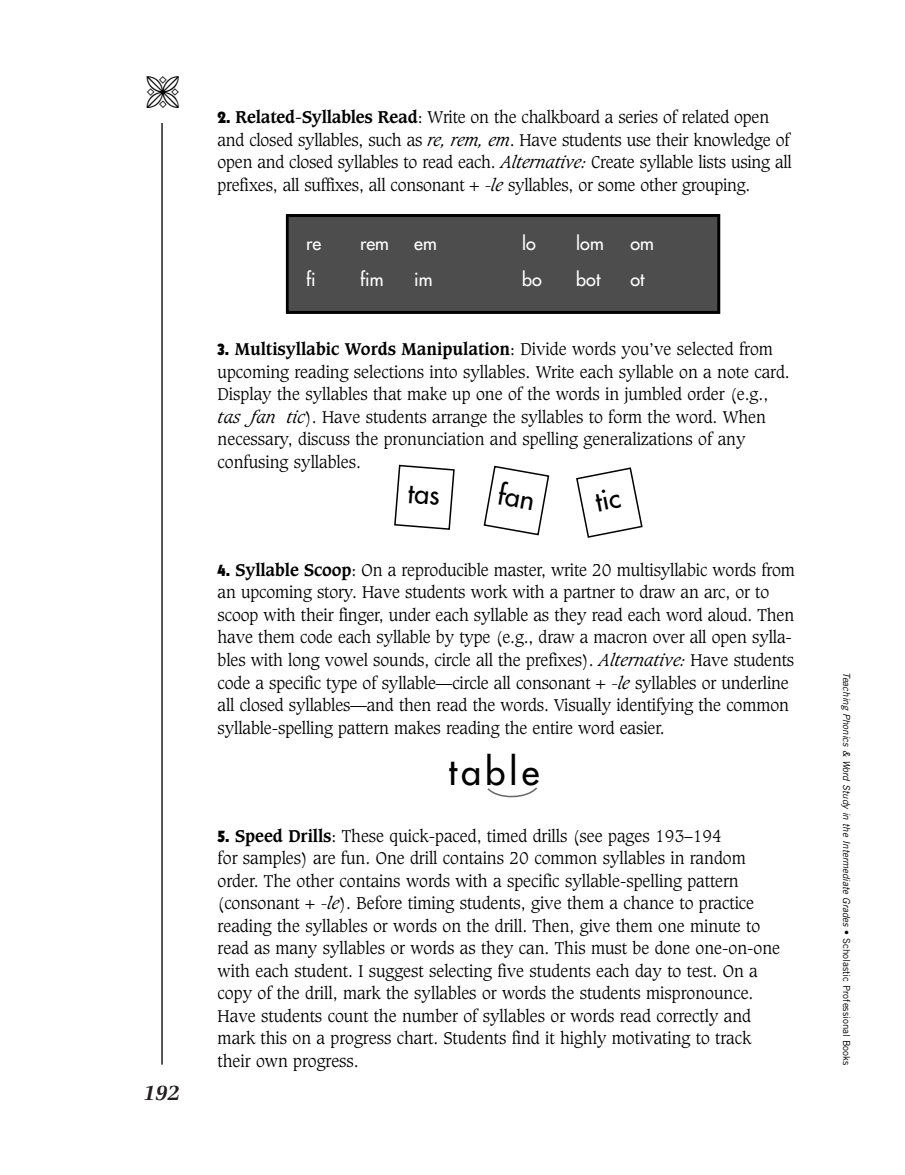
<style>
.page{position:relative;width:905px;height:1175px;background:#fff}
.page>*{position:absolute;margin:0;border:0;box-sizing:border-box;transform-origin:0 0}
.t1{font:36px "Futura";letter-spacing:.115em;color:#000}
.t2{font:italic 700 22.5px "Veljovic";color:#231f20}
.t3{font:18px "Futura";color:#fff}
.t4{font:300 16.5px/22.5px "Caxton";color:#000}
.t5{font:italic 9.75px "Trade Gothic";color:#000}
.s1{font-family:"Kabel";font-weight:900}
.s2{font-weight:700}
.s3{font-style:italic}
.s4{font-style:normal}
</style>
<div class="page">
<hr style="left:161px;top:106px;width:2px;height:958px;background:#231f20">
<div style="left:140px;top:72px;width:46px;height:51px;background:#fff"></div>
<svg style="left:487px;top:787px;width:50px;height:11px"></svg>
<div style="left:289px;top:217px;width:428px;height:94px;background:#4d4d4d"></div>
<div style="left:286px;top:214px;width:434px;height:100px;border:3px solid #000"></div>
<svg style="left:394px;top:464px;width:61px;height:66px"></svg>
<svg style="left:483px;top:465px;width:67px;height:71px"></svg>
<svg style="left:576px;top:467px;width:67px;height:71px"></svg>
<h2 class="t2" style="left:143px;top:1084px;width:38px">192</h2>
<p class="t4" style="left:217px;top:107px;width:575px"><span class="s1">2.</span> <span class="s2">Related-Syllables Read</span>: Write on the chalkboard a series of related open and closed syllables, such as <span class="s3">re, rem, em</span>. Have students use their knowledge of open and closed syllables to read each. <span class="s3">Alternative:</span> Create syllable lists using all prefixes, all suffixes, all consonant + <span class="s3">-le</span> syllables, or some other grouping.</p>
<p class="t3" style="left:306px;top:235px;width:17px">re</p>
<p class="t3" style="left:360px;top:235px;width:30px">rem</p>
<p class="t3" style="left:414px;top:235px;width:24px">em</p>
<p class="t3" style="left:522px;top:235px;width:15px">lo</p>
<p class="t3" style="left:576px;top:235px;width:29px">lom</p>
<p class="t3" style="left:630px;top:235px;width:25px">om</p>
<p class="t3" style="left:306px;top:271px;width:11px">fi</p>
<p class="t3" style="left:360px;top:271px;width:25px">fim</p>
<p class="t3" style="left:414px;top:271px;width:20px">im</p>
<p class="t3" style="left:522px;top:271px;width:21px">bo</p>
<p class="t3" style="left:576px;top:271px;width:26px">bot</p>
<p class="t3" style="left:630px;top:271px;width:16px">ot</p>
<p class="t4" style="left:218px;top:339px;width:573px"><span class="s1">3.</span> <span class="s2">Multisyllabic Words Manipulation</span>: Divide words you’ve selected from upcoming reading selections into syllables. Write each syllable on a note card.<br>Display the syllables that make up one of the words in jumbled order (e.g., <span class="s3">tas fan tic</span>). Have students arrange the syllables to form the word. When necessary, discuss the pronunciation and spelling generalizations of any confusing syllables.</p>
<p class="t4" style="left:218px;top:560px;width:579px"><span class="s1">4.</span> <span class="s2">Syllable Scoop</span>: On a reproducible master, write 20 multisyllabic words from an upcoming story. Have students work with a partner to draw an arc, or to scoop with their finger, under each syllable as they read each word aloud. Then have them code each syllable by type (e.g., draw a macron over all open sylla&shy;bles with long vowel sounds, circle all the prefixes). <span class="s3">Alternative:</span> Have students code a specific type of syllable—circle all consonant + <span class="s3">-le</span> syllables or underline all closed syllables—and then read the words. Visually identifying the common syllable-spelling pattern makes reading the entire word easier.</p>
<h1 class="t1" style="left:448px;top:754px;width:92px">table</h1>
<p class="t4" style="left:218px;top:825px;width:564px"><span class="s1">5.</span> <span class="s2">Speed Drills</span>: These quick-paced, timed drills (see pages 193–194<br>for samples) are fun. One drill contains 20 common syllables in random order. The other contains words with a specific syllable-spelling pattern (consonant + <span class="s3">-le</span>). Before timing students, give them a chance to practice reading the syllables or words on the drill. Then, give them one minute to read as many syllables or words as they can. This must be done one-on-one with each student. I suggest selecting five students each day to test. On a copy of the drill, mark the syllables or words the students mispronounce.<br>Have students count the number of syllables or words read correctly and mark this on a progress chart. Students find it highly motivating to track their own progress.</p>
<p class="t5" style="left:850px;top:672px;width:395px;rotate:90deg">Teaching Phonics &amp; Word Study in the Intermediate Grades <span class="s4">• Scholastic Professional Books</span></p>
</div>
